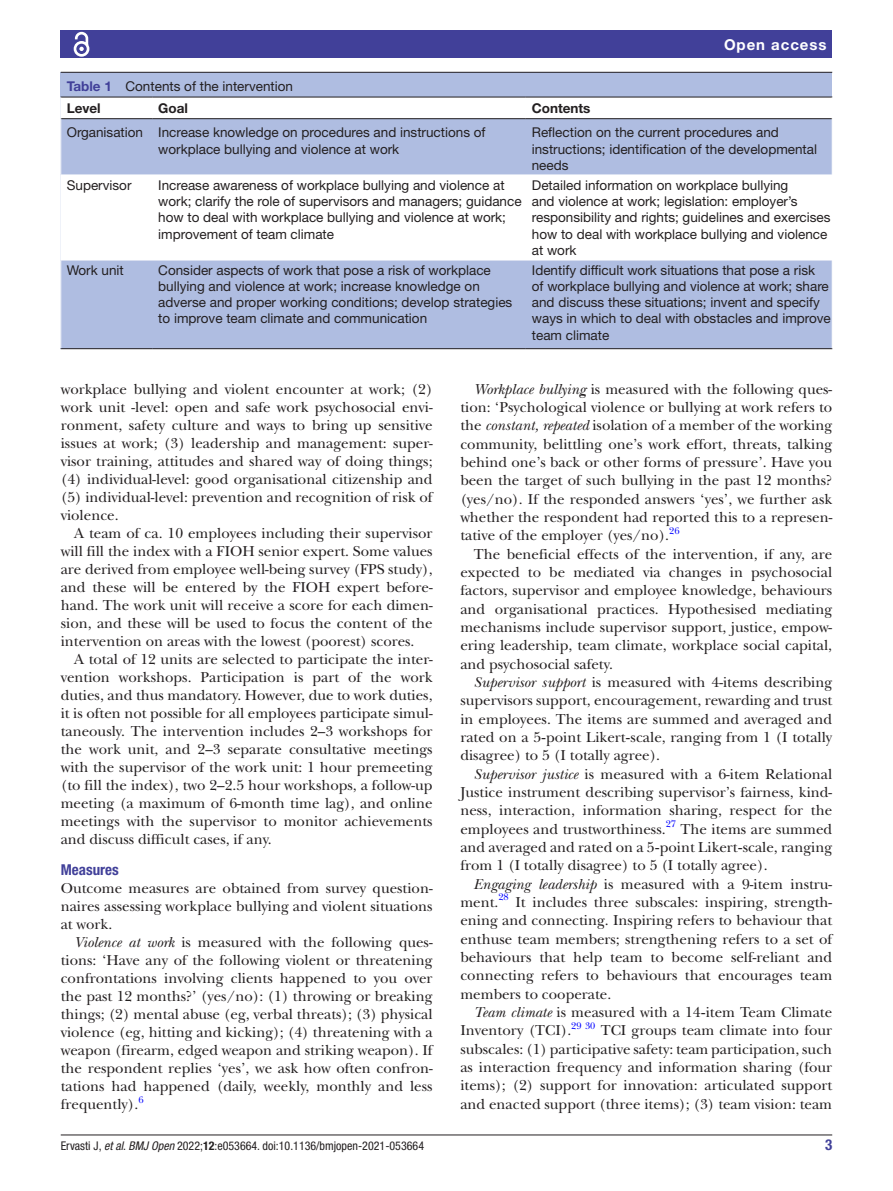
<style>
.page{position:relative;width:893px;height:1191px;background:#fff}
.page>*{position:absolute;margin:0;border:0;box-sizing:border-box;transform-origin:0 0}
.t1{font:15px/18px "New Baskerville";color:#231f20;text-align:justify}
.t2{font:700 15px "Helvetica Neue LT Std";letter-spacing:.065em;color:#fff}
.t3{font:700 condensed 15px "Helvetica Neue LT Std";color:#414099}
.t4{font:13.5px/16.2px "Helvetica Neue LT Std";color:#231f20}
.t5{font:700 13.5px "Helvetica Neue LT Std";color:#231f20}
.t6{font:condensed 12px "Helvetica Neue LT Std";color:#231f20}
.t7{font:9.9px "New Baskerville";color:#00f}
.s1{font-weight:700;color:#414099}
.s2{font-weight:700}
.s3{font-style:italic}
.s4{font-family:"Times New Roman"}
</style>
<div class="page">
<hr style="left:61px;top:1134px;width:771px;height:1px;background:#231f20">
<div style="left:61px;top:31px;width:771px;height:27px;background:#414099"></div>
<svg style="left:73px;top:31px;width:17px;height:26px"></svg>
<div style="left:61px;top:73px;width:771px;height:276px;background:#afbde1"></div>
<hr style="left:61px;top:72px;width:771px;height:1px;background:#231f20">
<div style="left:61px;top:98px;width:771px;height:20px;background:#fff"></div>
<svg style="left:61px;top:119px;width:771px;height:229px"></svg>
<hr style="left:61px;top:97px;width:91px;height:1px;background:#231f20">
<hr style="left:61px;top:118px;width:91px;height:1px;background:#231f20">
<hr style="left:152px;top:97px;width:374px;height:1px;background:#231f20">
<hr style="left:152px;top:118px;width:374px;height:1px;background:#231f20">
<hr style="left:526px;top:97px;width:306px;height:1px;background:#231f20">
<hr style="left:526px;top:118px;width:306px;height:1px;background:#231f20">
<hr style="left:61px;top:348px;width:91px;height:1px;background:#231f20">
<hr style="left:152px;top:348px;width:374px;height:1px;background:#231f20">
<hr style="left:526px;top:348px;width:306px;height:1px;background:#231f20">
<svg style="left:60px;top:97px;width:1px;height:22px"></svg>
<p class="t2" style="left:724px;top:35px;width:104px">Open access</p>
<p class="t4" style="left:67px;top:75px;width:228px;line-height:22px"><span class="s1">Table 1</span> Contents of the intervention<br><span class="s2">Level</span></p>
<p class="t5" style="left:158px;top:99px;width:31px">Goal</p>
<p class="t5" style="left:532px;top:99px;width:60px">Contents</p>
<p class="t4" style="left:67px;top:124px;width:420px;text-align:center">Organisation Increase knowledge on procedures and instructions of workplace bullying and violence at work</p>
<p class="t4" style="left:532px;top:124px;width:287px">Reflection on the current procedures and instructions; identification of the developmental needs</p>
<p class="t4" style="left:67px;top:177px;width:66px">Supervisor</p>
<p class="t4" style="left:158px;top:177px;width:365px">Increase awareness of workplace bullying and violence at work; clarify the role of supervisors and managers; guidance how to deal with workplace bullying and violence at work; improvement of team climate</p>
<p class="t4" style="left:532px;top:177px;width:300px">Detailed information on workplace bullying<br>and violence at work; legislation: employer’s responsibility and rights; guidelines and exercises how to deal with workplace bullying and violence at work</p>
<p class="t4" style="left:67px;top:262px;width:58px">Work unit</p>
<p class="t4" style="left:158px;top:262px;width:356px">Consider aspects of work that pose a risk of workplace bullying and violence at work; increase knowledge on adverse and proper working conditions; develop strategies to improve team climate and communication</p>
<p class="t4" style="left:532px;top:262px;width:301px">Identify difficult work situations that pose a risk<br>of workplace bullying and violence at work; share and discuss these situations; invent and specify ways in which to deal with obstacles and improve team climate</p>
<p class="t1" style="left:61px;top:380px;width:373px">workplace bullying and violent encounter at work; (2) work unit -level: open and safe work psychosocial envi&shy;ronment, safety culture and ways to bring up sensitive issues at work; (3) leadership and management: super&shy;visor training, attitudes and shared way of doing things; (4) individual-level: good organisational citizenship and (5) individual-level: prevention and recognition of risk of violence.</p>
<p class="t1" style="left:61px;top:524px;width:373px;text-indent:14px">A team of ca. 10 employees including their supervisor will fill the index with a FIOH senior expert. Some values are derived from employee well-being survey (FPS study), and these will be entered by the FIOH expert before&shy;hand. The work unit will receive a score for each dimen&shy;sion, and these will be used to focus the content of the intervention on areas with the lowest (poorest) scores.</p>
<p class="t1" style="left:61px;top:650px;width:373px;text-indent:14px">A total of 12 units are selected to participate the inter&shy;vention workshops. Participation is part of the work duties, and thus mandatory. However, due to work duties, it is often not possible for all employees participate simul&shy;taneously. The intervention includes 2–3 workshops for the work unit, and 2–3 separate consultative meetings with the supervisor of the work unit: 1 hour premeeting (to fill the index), two 2–2.5 hour workshops, a follow-up meeting (a maximum of 6-month time lag), and online meetings with the supervisor to monitor achievements and discuss difficult cases, if any.</p>
<p class="t3" style="left:61px;top:861px;width:60px">Measures</p>
<p class="t1" style="left:61px;top:879px;width:373px">Outcome measures are obtained from survey question&shy;naires assessing workplace bullying and violent situations at work.</p>
<p class="t1" style="left:61px;top:933px;width:373px;text-indent:14px"><span class="s3">Violence at work</span> is measured with the following ques&shy;tions: ‘Have any of the following violent or threatening confrontations involving clients happened to you over the past 12 months?’ (yes/no): (1) throwing or breaking things; (2) mental abuse (eg, verbal threats); (3) physical violence (eg, hitting and kicking); (4) threatening with a weapon (firearm, edged weapon and striking weapon). If the respondent replies ‘yes’, we ask how often confron&shy;tations had happened (daily, weekly, monthly and less frequently).</p>
<p class="t7" style="left:138px;top:1093px;width:7px">6</p>
<p class="t1" style="left:460px;top:380px;width:373px;text-indent:14px"><span class="s3">Workplace bullying</span> is measured with the following ques&shy;tion: ‘Psychological violence or bullying at work refers to the <span class="s3">constant, repeated</span> isolation of a member of the working community, belittling one’s work effort, threats, talking behind one’s back or other forms of pressure’. Have you been the target of such bullying in the past 12 months? (yes/no). If the responded answers ‘yes’, we further ask whether the respondent had reported this to a represen&shy;tative of the employer (yes/no).</p>
<p class="t7" style="left:669px;top:524px;width:12px">26</p>
<p class="t1" style="left:460px;top:545px;width:373px;text-indent:14px">The beneficial effects of the intervention, if any, are expected to be mediated via changes in psychosocial factors, supervisor and employee knowledge, behaviours and organisational practices. Hypothesised mediating mechanisms include supervisor support, justice, empow&shy;ering leadership, team climate, workplace social capital, and psychosocial safety.</p>
<p class="t1" style="left:460px;top:673px;width:373px;text-indent:14px"><span class="s3">Supervisor support</span> is measured with 4-items describing supervisors support, encouragement, rewarding and trust in employees. The items are summed and averaged and rated on a 5<span class="s4">‐</span>point Likert<span class="s4">‐</span>scale, ranging from 1 (I totally disagree) to 5 (I totally agree).</p>
<p class="t1" style="left:460px;top:764px;width:373px;text-indent:14px"><span class="s3">Supervisor justice</span> is measured with a 6-item Relational Justice instrument describing supervisor’s fairness, kind&shy;ness, interaction, information sharing, respect for the employees and trustworthiness.<sup>27</sup> The items are summed and averaged and rated on a 5<span class="s4">‐</span>point Likert<span class="s4">‐</span>scale, ranging from 1 (I totally disagree) to 5 (I totally agree).</p>
<p class="t1" style="left:460px;top:874px;width:373px;text-indent:14px"><span class="s3">Engaging leadership</span> is measured with a 9-item instru&shy;ment.</p>
<p class="t7" style="left:498px;top:891px;width:12px">28</p>
<p class="t1" style="left:460px;top:893px;width:373px;text-indent:55px">It includes three subscales: inspiring, strength&shy;ening and connecting. Inspiring refers to behaviour that enthuse team members; strengthening refers to a set of behaviours that help team to become self-reliant and connecting refers to behaviours that encourages team members to cooperate.</p>
<p class="t1" style="left:460px;top:1003px;width:373px;text-indent:14px"><span class="s3">Team climate</span> is measured with a 14<span class="s4">‐</span>item Team Climate Inventory (TCI).<sup>29</sup> <sup>30</sup> TCI groups team climate into four subscales: (1) participative safety: team participation, such as interaction frequency and information sharing (four items); (2) support for innovation: articulated support and enacted support (three items); (3) team vision: team</p>
<p class="t6" style="left:61px;top:1138px;width:365px">Ervasti J, <span class="s3">et al</span>. <span class="s3">BMJ Open</span> 2022;<span class="s2">12</span>:e053664. doi:10.1136/bmjopen-2021-053664</p>
<p class="t3" style="left:825px;top:1135px;width:9px">3</p>
</div>
